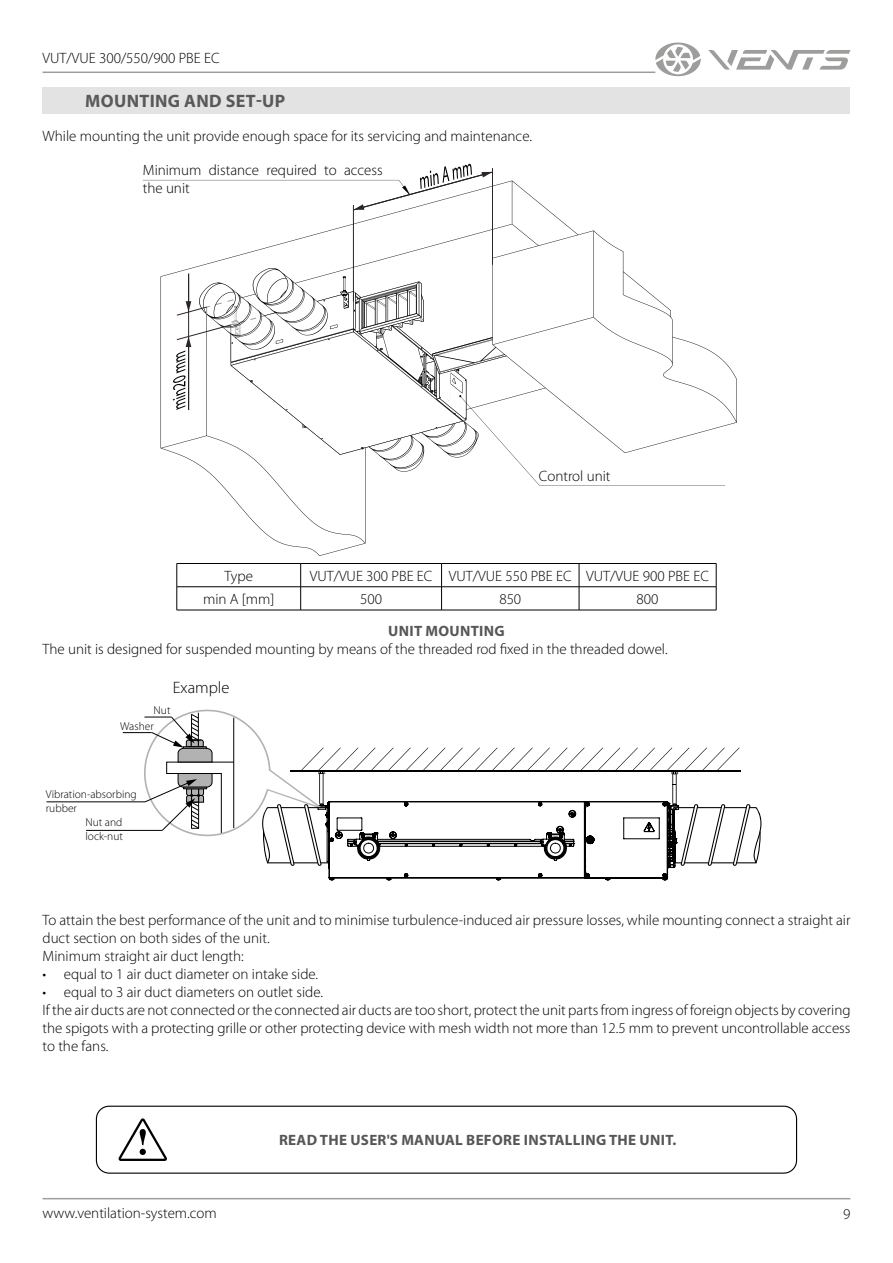
<style>
.page{position:relative;width:893px;height:1263px;background:#fff}
.page>*{position:absolute;margin:0;border:0;box-sizing:border-box;transform-origin:0 0}
.t1{font:700 18px "Myriad Pro";letter-spacing:.02em;color:#59595c}
.t2{font:300 16.5px "Myriad Pro";color:#000}
.t3{font:300 15px/18px "Myriad Pro";color:#000}
.t4{font:700 15px "Myriad Pro";letter-spacing:.02em;color:#575756}
.t5{font:300 11.4px/13.6px "Myriad Pro";color:#000}
</style>
<div class="page">
<hr style="left:43px;top:1198px;width:807px;height:1px;background:#9d9d9c">
<hr style="left:43px;top:72px;width:612px;height:1px;background:#9d9d9c">
<svg style="left:708px;top:50px;width:142px;height:20px"></svg>
<svg style="left:655px;top:43px;width:46px;height:33px"></svg>
<svg style="left:161px;top:181px;width:576px;height:375px"></svg>
<svg style="left:173px;top:274px;width:92px;height:136px"></svg>
<hr style="left:492px;top:168px;width:1px;height:97px;background:#2b2523">
<svg style="left:353px;top:164px;width:139px;height:238px"></svg>
<hr style="left:177px;top:563px;width:124px;height:1px;background:#000">
<hr style="left:301px;top:563px;width:141px;height:1px;background:#000">
<hr style="left:442px;top:563px;width:137px;height:1px;background:#000">
<hr style="left:579px;top:563px;width:137px;height:1px;background:#000">
<hr style="left:177px;top:586px;width:124px;height:1px;background:#000">
<svg style="left:177px;top:564px;width:1px;height:46px"></svg>
<hr style="left:301px;top:586px;width:141px;height:1px;background:#000">
<svg style="left:300px;top:564px;width:1px;height:46px"></svg>
<hr style="left:442px;top:586px;width:137px;height:1px;background:#000">
<svg style="left:441px;top:564px;width:1px;height:46px"></svg>
<hr style="left:579px;top:586px;width:137px;height:1px;background:#000">
<svg style="left:579px;top:564px;width:1px;height:46px"></svg>
<svg style="left:716px;top:564px;width:1px;height:46px"></svg>
<hr style="left:177px;top:610px;width:124px;height:1px;background:#000">
<hr style="left:301px;top:610px;width:141px;height:1px;background:#000">
<hr style="left:442px;top:610px;width:137px;height:1px;background:#000">
<hr style="left:579px;top:610px;width:137px;height:1px;background:#000">
<hr style="left:46px;top:801px;width:99px;height:1px;background:#000">
<hr style="left:86px;top:830px;width:76px;height:1px;background:#000">
<svg style="left:123px;top:709px;width:638px;height:172px"></svg>
<div style="left:43px;top:87px;width:807px;height:27px;background:#e3e3e3"></div>
<div style="left:96px;top:1106px;width:701px;height:68px;border:1px solid #000;border-radius:13px"></div>
<svg style="left:118px;top:1118px;width:49px;height:43px"></svg>
<p class="t3" style="left:43px;top:49px;width:179px">VUT/VUE 300/550/900 PBE EC</p>
<p class="t1" style="left:85px;top:89px;width:202px">MOUNTING AND SET-UP</p>
<p class="t3" style="left:43px;top:127px;width:491px">While mounting the unit provide enough space for its servicing and maintenance.</p>
<p class="t3" style="left:143px;top:161px;width:241px">Minimum distance required to access the unit</p>
<p class="t3" style="left:539px;top:467px;width:73px">Control unit</p>
<p class="t3" style="left:224px;top:567px;width:30px">Type</p>
<p class="t3" style="left:310px;top:567px;width:401px">VUT/VUE 300 PBE EC VUT/VUE 550 PBE EC VUT/VUE 900 PBE EC</p>
<p class="t3" style="left:203px;top:590px;width:73px">min A [mm]</p>
<p class="t3" style="left:360px;top:590px;width:23px">500</p>
<p class="t3" style="left:499px;top:590px;width:23px">850</p>
<p class="t3" style="left:637px;top:590px;width:23px">800</p>
<p class="t4" style="left:388px;top:622px;width:118px">UNIT MOUNTING</p>
<p class="t3" style="left:43px;top:641px;width:627px">The unit is designed for suspended mounting by means of the threaded rod fixed in the threaded dowel.</p>
<p class="t2" style="left:173px;top:678px;width:58px">Example</p>
<p class="t5" style="left:154px;top:704px;width:18px">Nut</p>
<p class="t5" style="left:120px;top:720px;width:35px">Washer</p>
<p class="t5" style="left:46px;top:788px;width:92px">Vibration-absorbing rubber</p>
<p class="t5" style="left:86px;top:815px;width:39px">Nut and lock-nut</p>
<p class="t3" style="left:43px;top:911px;width:809px">To attain the best performance of the unit and to minimise turbulence-induced air pressure losses, while mounting connect a straight air duct section on both sides of the unit.<br>Minimum straight air duct length:</p>
<p class="t3" style="left:43px;top:965px;width:277px">• equal to 1 air duct diameter on intake side.</p>
<p class="t3" style="left:43px;top:983px;width:809px">• equal to 3 air duct diameters on outlet side.<br>If the air ducts are not connected or the connected air ducts are too short, protect the unit parts from ingress of foreign objects by covering the spigots with a protecting grille or other protecting device with mesh width not more than 12.5 mm to prevent uncontrollable access to the fans.</p>
<p class="t4" style="left:279px;top:1130px;width:399px">READ THE USER'S MANUAL BEFORE INSTALLING THE UNIT.</p>
<p class="t3" style="left:43px;top:1204px;width:176px">www.ventilation-system.com</p>
<p class="t3" style="left:843px;top:1205px;width:9px">9</p>
</div>
